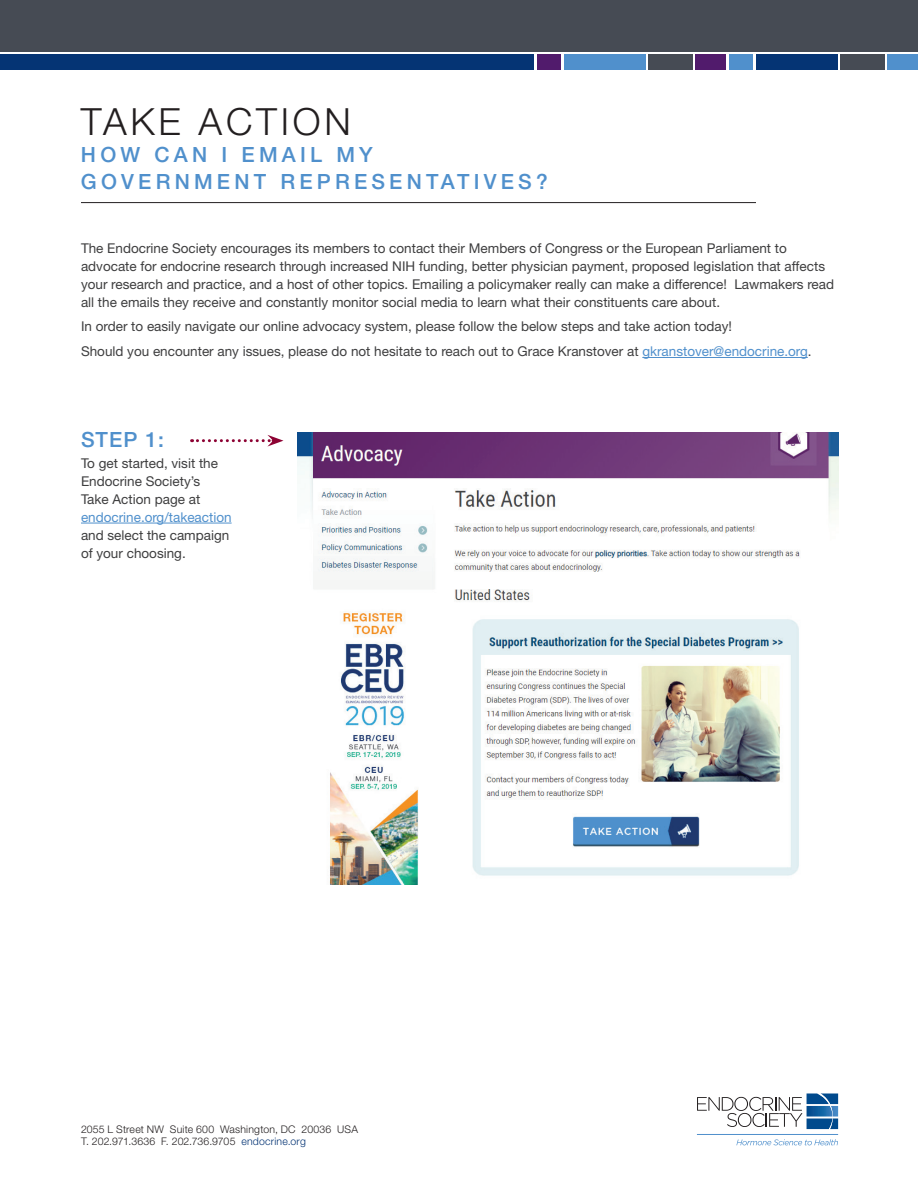
<style>
.page{position:relative;width:918px;height:1188px;background:#fff}
.page>*{position:absolute;margin:0;border:0;box-sizing:border-box;transform-origin:0 0}
.t1{font:300 37.5px "Helvetica Neue LT Std";letter-spacing:.1em;color:#231f20}
.t2{font:500 21px/27px "Helvetica Neue LT Std";letter-spacing:.2em;color:#5090cc}
.t3{font:13.5px/18px "Helvetica Neue LT Std";color:#3e3e3f}
.t4{font:13.5px "Helvetica Neue LT Std";color:#5090cc}
.t5{font:300 10.5px/12px "Helvetica Neue LT Std";letter-spacing:.02em;color:#231f20}
.s1{color:#5090cc}
.s2{color:#053474}
</style>
<div class="page">
<hr style="left:697px;top:1134px;width:141px;height:1px;background:#5090cc">
<svg style="left:736px;top:1139px;width:102px;height:6px"></svg>
<svg style="left:697px;top:1094px;width:141px;height:35px"></svg>
<div style="left:756px;top:54px;width:81px;height:16px;background:#053474"></div>
<div style="left:564px;top:54px;width:81px;height:16px;background:#5090cc"></div>
<div style="left:0;top:54px;width:534px;height:16px;background:#053474"></div>
<div style="left:840px;top:54px;width:44px;height:16px;background:#464b54"></div>
<div style="left:648px;top:54px;width:44px;height:16px;background:#464b54"></div>
<div style="left:887px;top:54px;width:31px;height:16px;background:#5090cc"></div>
<div style="left:695px;top:54px;width:31px;height:16px;background:#511b6c"></div>
<div style="left:729px;top:54px;width:24px;height:16px;background:#5090cc"></div>
<div style="left:537px;top:54px;width:24px;height:16px;background:#511b6c"></div>
<hr style="left:81px;top:202px;width:675px;height:1px;background:#231f20">
<div style="left:0;top:0;width:918px;height:51px;background:#464b54"></div>
<hr style="left:81px;top:523px;width:151px;height:1px;background:#5090cc">
<hr style="left:642px;top:357px;width:166px;height:1px;background:#5090cc">
<img style="left:297px;top:432px;width:541px;height:453px">
<svg style="left:192px;top:435px;width:92px;height:12px"></svg>
<h1 class="t1" style="left:81px;top:99px;width:271px">TAKE ACTION</h1>
<h2 class="t2" style="left:81px;top:141px;width:468px">HOW CAN I EMAIL MY<br>GOVERNMENT REPRESENTATIVES?</h2>
<p class="t3" style="left:81px;top:239px;width:755px">The Endocrine Society encourages its members to contact their Members of Congress or the European Parliament to advocate for endocrine research through increased NIH funding, better physician payment, proposed legislation that affects your research and practice, and a host of other topics. Emailing a policymaker really can make a difference! Lawmakers read all the emails they receive and constantly monitor social media to learn what their constituents care about.</p>
<p class="t3" style="left:81px;top:314px;width:732px;line-height:24.8px">In order to easily navigate our online advocacy system, please follow the below steps and take action today!<br>Should you encounter any issues, please do not hesitate to reach out to Grace Kranstover at <span class="s1">gkranstover@endocrine.org</span>.</p>
<h2 class="t2" style="left:81px;top:426px;width:84px">STEP 1:</h2>
<p class="t3" style="left:81px;top:454px;width:139px">To get started, visit the<br>Endocrine Society’s<br>Take Action page at</p>
<p class="t4" style="left:81px;top:509px;width:152px">endocrine.org/takeaction</p>
<p class="t3" style="left:81px;top:526px;width:150px">and select the campaign of your choosing.</p>
<p class="t5" style="left:81px;top:1123px;width:279px">2055 L Street NW Suite 600 Washington, DC 20036 USA<br>T. 202.971.3636 F. 202.736.9705 <span class="s2">endocrine.org</span></p>
</div>
